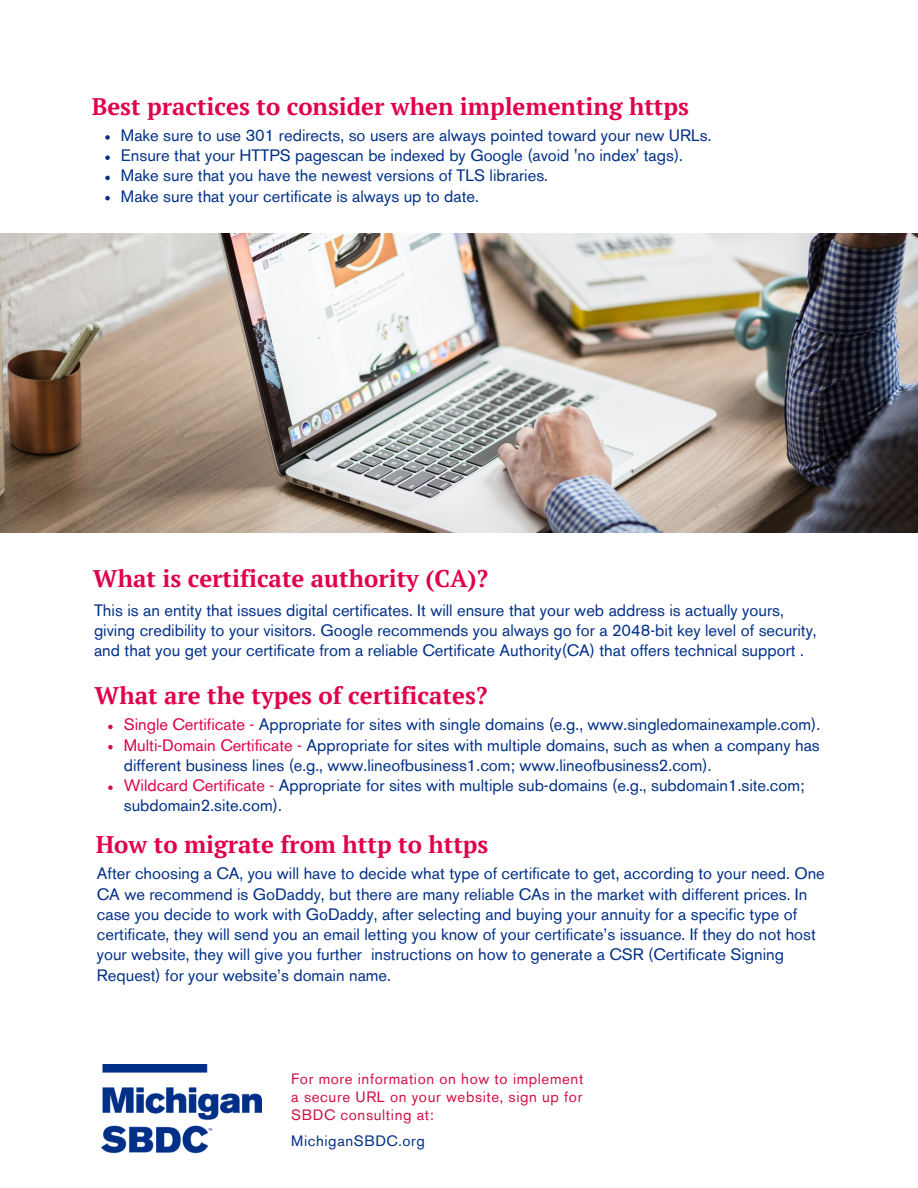
<style>
.page{position:relative;width:918px;height:1188px;background:#fff}
.page>*{position:absolute;margin:0;border:0;box-sizing:border-box;transform-origin:0 0}
.t1{font:700 24px "PT Serif";color:#e0004d}
.t2{font:16.5px/20.2px "Akzidenz Grotesk BE";color:#003087}
.t3{font:15px "Akzidenz Grotesk BE";letter-spacing:.04em;color:#d11144}
.t4{font:15px "Akzidenz Grotesk BE";letter-spacing:.04em;color:#003087}
.s1{color:#e0004d}
</style>
<div class="page">
<img style="left:0;top:234px;width:918px;height:298px">
<svg style="left:105px;top:135px;width:5px;height:5px"></svg>
<svg style="left:105px;top:155px;width:5px;height:5px"></svg>
<svg style="left:105px;top:176px;width:5px;height:4px"></svg>
<svg style="left:105px;top:196px;width:5px;height:4px"></svg>
<svg style="left:108px;top:725px;width:5px;height:4px"></svg>
<svg style="left:108px;top:745px;width:5px;height:4px"></svg>
<svg style="left:108px;top:785px;width:5px;height:5px"></svg>
<img style="left:102px;top:1064px;width:159px;height:90px">
<p class="t1" style="left:92px;top:90px;width:599px">Best practices to consider when implementing https</p>
<p class="t2" style="left:121px;top:126px;width:592px">Make sure to use 301 redirects, so users are always pointed toward your new URLs.</p>
<p class="t2" style="left:121px;top:146px;width:563px">Ensure that your HTTPS pagescan be indexed by Google (avoid 'no index' tags).</p>
<p class="t2" style="left:121px;top:166px;width:429px">Make sure that you have the newest versions of TLS libraries.</p>
<p class="t2" style="left:121px;top:187px;width:359px">Make sure that your certificate is always up to date.</p>
<p class="t1" style="left:93px;top:562px;width:397px">What is certificate authority (CA)?</p>
<p class="t2" style="left:94px;top:601px;width:724px">This is an entity that issues digital certificates. It will ensure that your web address is actually yours, giving credibility to your visitors. Google recommends you always go for a 2048-bit key level of security, and that you get your certificate from a reliable Certificate Authority(CA) that offers technical support .</p>
<p class="t1" style="left:95px;top:679px;width:394px">What are the types of certificates?</p>
<p class="t2" style="left:124px;top:715px;width:698px"><span class="s1">Single Certificate -</span> Appropriate for sites with single domains (e.g., www.singledomainexample.com).</p>
<p class="t2" style="left:124px;top:736px;width:697px"><span class="s1">Multi-Domain Certificate -</span> Appropriate for sites with multiple domains, such as when a company has different business lines (e.g., www.lineofbusiness1.com; www.lineofbusiness2.com).</p>
<p class="t2" style="left:124px;top:776px;width:682px"><span class="s1">Wildcard Certificate -</span> Appropriate for sites with multiple sub-domains (e.g., subdomain1.site.com; subdomain2.site.com).</p>
<p class="t1" style="left:96px;top:829px;width:394px">How to migrate from http to https</p>
<p class="t2" style="left:97px;top:865px;width:729px">After choosing a CA, you will have to decide what type of certificate to get, according to your need. One CA we recommend is GoDaddy, but there are many reliable CAs in the market with different prices. In case you decide to work with GoDaddy, after selecting and buying your annuity for a specific type of certificate, they will send you an email letting you know of your certificate’s issuance. If they do not host your website, they will give you further instructions on how to generate a CSR (Certificate Signing Request) for your website’s domain name.</p>
<p class="t3" style="left:291px;top:1073px;width:294px">For more information on how to implement</p>
<p class="t3" style="left:291px;top:1091px;width:293px">a secure URL on your website, sign up for</p>
<p class="t3" style="left:291px;top:1109px;width:144px">SBDC consulting at:</p>
<p class="t4" style="left:291px;top:1134px;width:135px">MichiganSBDC.org</p>
</div>
